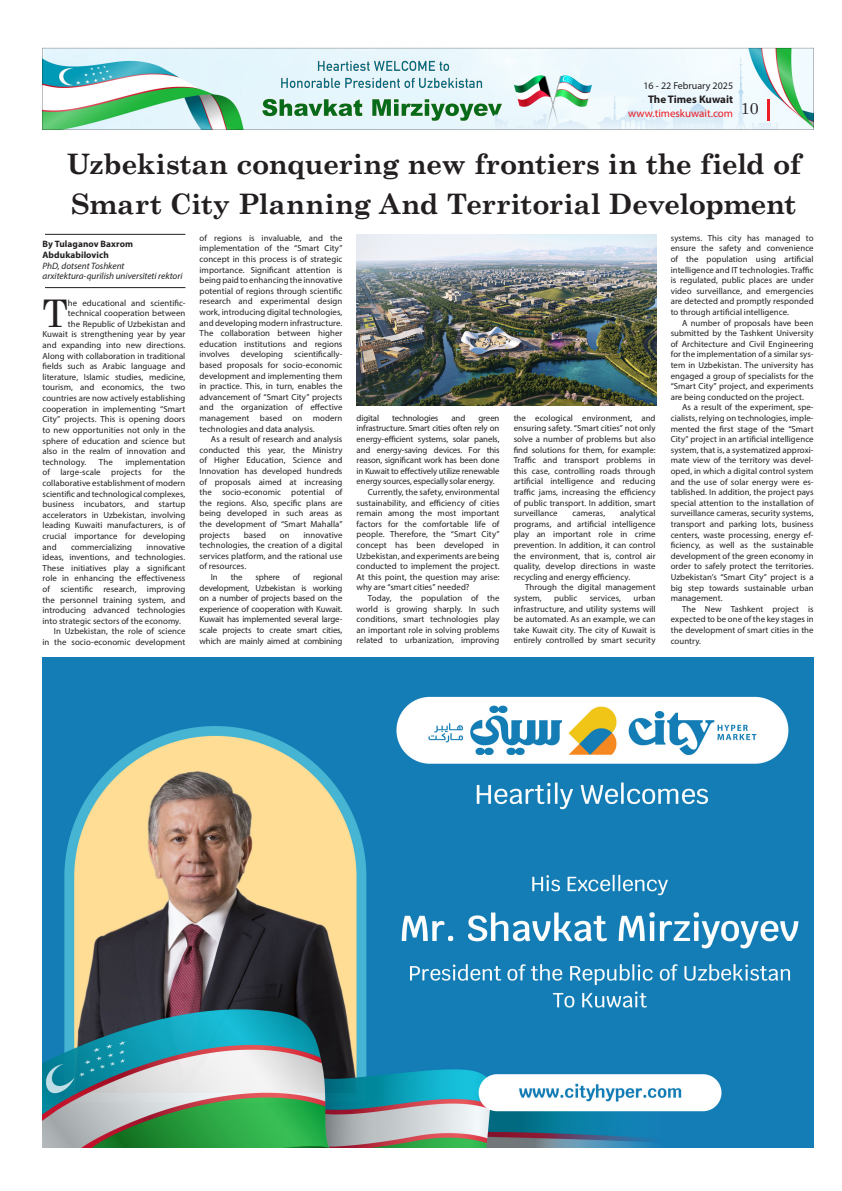
<style>
.page{position:relative;width:842px;height:1191px;background:#fff}
.page>*{position:absolute;margin:0;border:0;box-sizing:border-box;transform-origin:0 0}
.NewStyle_Text{font:38.2px "Century Schoolbook";color:#231f20}
.NewStyle_Text-2{font:700 28.2px "Century Schoolbook";letter-spacing:-.015em;color:#231f20}
.t1{font:16px "Century Schoolbook";color:#231f20}
.t2{font:11px "Myriad Pro";color:#ee1d23}
.t3{font:700 11px "Myriad Pro";color:#231f20}
.t4{font:10px "Myriad Pro";color:#231f20}
.NewStyle_Text-3{font:italic 9.2px "Myriad Pro";color:#231f20}
.NewStyle_Text-4{font:700 9.2px/10.8px "Myriad Pro";letter-spacing:.01em;color:#231f20}
.NewStyle_Text-5{font:8.8px/10.6px "Myriad Pro";letter-spacing:.005em;color:#231f20;text-align:justify}
.NewStyle_Text-6{font:8.8px "Myriad Pro";letter-spacing:-.015em;color:#231f20}
</style>
<div class="page">
<img style="left:43px;top:47px;width:771px;height:82px">
<img style="left:43px;top:657px;width:771px;height:490px">
<hr style="left:45px;top:234px;width:140px;height:1px;background:#231f20">
<hr style="left:45px;top:287px;width:140px;height:1px;background:#231f20">
<img style="left:357px;top:234px;width:300px;height:171px">
<hr style="left:767px;top:99px;width:3px;height:22px;background:#ee1d23">
<p class="t4" style="left:643px;top:79px;width:91px">16 - 22 February 2025</p>
<p class="t3" style="left:648px;top:92px;width:87px">The Times Kuwait</p>
<p class="t2" style="left:628px;top:106px;width:106px">www.timeskuwait.com</p>
<p class="t1" style="left:741px;top:98px;width:19px">10</p>
<p class="NewStyle_Text-2" style="left:67px;top:147px;width:735px">Uzbekistan conquering new frontiers in the field of</p>
<p class="NewStyle_Text-2" style="left:71px;top:187px;width:727px">Smart City Planning And Territorial Development</p>
<p class="NewStyle_Text-4" style="left:43px;top:238px;width:92px">By Tulaganov Baxrom<br>Abdukabilovich</p>
<p class="NewStyle_Text-3" style="left:43px;top:260px;width:83px">PhD, dotsent Toshkent</p>
<p class="NewStyle_Text-3" style="left:43px;top:271px;width:141px">arxitektura-qurilish universiteti rektori</p>
<p class="NewStyle_Text" style="left:43px;top:289px;width:27px">T</p>
<p class="NewStyle_Text-5" style="left:68px;top:297px;width:119px">he educational and scientific-</p>
<p class="NewStyle_Text-5" style="left:68px;top:308px;width:119px">technical cooperation between</p>
<p class="NewStyle_Text-5" style="left:68px;top:318px;width:119px">the Republic of Uzbekistan and</p>
<p class="NewStyle_Text-5" style="left:43px;top:329px;width:144px">Kuwait is strengthening year by year</p>
<p class="NewStyle_Text-5" style="left:43px;top:340px;width:144px">and expanding into new directions.</p>
<p class="NewStyle_Text-5" style="left:43px;top:350px;width:144px">Along with collaboration in traditional</p>
<p class="NewStyle_Text-5" style="left:43px;top:361px;width:144px">fields such as Arabic language and</p>
<p class="NewStyle_Text-5" style="left:43px;top:371px;width:144px">literature, Islamic studies, medicine,</p>
<p class="NewStyle_Text-5" style="left:43px;top:382px;width:144px">tourism, and economics, the two</p>
<p class="NewStyle_Text-5" style="left:43px;top:393px;width:144px">countries are now actively establishing</p>
<p class="NewStyle_Text-5" style="left:43px;top:403px;width:144px">cooperation in implementing “Smart</p>
<p class="NewStyle_Text-5" style="left:43px;top:414px;width:144px">City” projects. This is opening doors</p>
<p class="NewStyle_Text-5" style="left:43px;top:424px;width:144px">to new opportunities not only in the</p>
<p class="NewStyle_Text-5" style="left:43px;top:435px;width:144px">sphere of education and science but</p>
<p class="NewStyle_Text-5" style="left:43px;top:446px;width:144px">also in the realm of innovation and</p>
<p class="NewStyle_Text-5" style="left:43px;top:456px;width:45px">technology.</p>
<p class="NewStyle_Text-5" style="left:99px;top:456px;width:15px">The</p>
<p class="NewStyle_Text-5" style="left:43px;top:456px;width:144px;text-indent:83px">implementation of large-scale projects for the collaborative establishment of modern scientific and technological complexes, business incubators, and startup accelerators in Uzbekistan, involving leading Kuwaiti manufacturers, is of crucial importance for developing and</p>
<p class="NewStyle_Text-5" style="left:71px;top:541px;width:63px">commercializing</p>
<p class="NewStyle_Text-5" style="left:43px;top:541px;width:144px;text-indent:104px">innovative ideas, inventions, and technologies.<br>These initiatives play a significant role in enhancing the effectiveness of scientific research, improving the personnel training system, and introducing advanced technologies into strategic sectors of the economy.</p>
<p class="NewStyle_Text-5" style="left:43px;top:626px;width:144px;text-align:right">In Uzbekistan, the role of science<br>in the socio-economic development</p>
<p class="NewStyle_Text-5" style="left:200px;top:232px;width:144px">of regions is invaluable, and the implementation of the “Smart City” concept in this process is of strategic importance. Significant attention is being paid to enhancing the innovative potential of regions through scientific research and experimental design work, introducing digital technologies, and developing modern infrastructure.<br>The collaboration between higher education institutions and regions involves</p>
<p class="NewStyle_Text-5" style="left:200px;top:349px;width:144px;text-indent:95px">scientifically&shy;based proposals for socio-economic development and implementing them in practice. This, in turn, enables the advancement of “Smart City” projects and the organization of effective management based on modern technologies and data analysis.</p>
<p class="NewStyle_Text-5" style="left:200px;top:434px;width:144px;text-indent:11px">As a result of research and analysis conducted this year, the Ministry of Higher Education, Science and Innovation has developed hundreds of proposals aimed at increasing the socio-economic potential of the regions. Also, specific plans are being developed in such areas as the development of “Smart Mahalla” projects</p>
<p class="NewStyle_Text-5" style="left:241px;top:349px;width:44px">developing</p>
<p class="NewStyle_Text-5" style="left:244px;top:529px;width:24px">based</p>
<p class="NewStyle_Text-5" style="left:280px;top:529px;width:11px">on</p>
<p class="NewStyle_Text-5" style="left:200px;top:529px;width:144px;text-indent:104px">innovative technologies, the creation of a digital services platform, and the rational use of resources.</p>
<p class="NewStyle_Text-5" style="left:211px;top:571px;width:8px">In</p>
<p class="NewStyle_Text-5" style="left:231px;top:571px;width:13px">the</p>
<p class="NewStyle_Text-5" style="left:255px;top:571px;width:26px">sphere</p>
<p class="NewStyle_Text-5" style="left:293px;top:571px;width:9px">of</p>
<p class="NewStyle_Text-5" style="left:200px;top:571px;width:144px;text-indent:113px">regional development, Uzbekistan is working on a number of projects based on the experience of cooperation with Kuwait.<br>Kuwait has implemented several large&shy;scale projects to create smart cities, which are mainly aimed at combining</p>
<p class="NewStyle_Text-6" style="left:357px;top:412px;width:24px">digital</p>
<p class="NewStyle_Text-6" style="left:392px;top:412px;width:48px">technologies</p>
<p class="NewStyle_Text-5" style="left:452px;top:412px;width:15px">and</p>
<p class="NewStyle_Text-5" style="left:357px;top:412px;width:144px;text-indent:122px">green infrastructure. Smart cities often rely on energy-efficient systems, solar panels, and energy-saving devices. For this reason, significant work has been done in Kuwait to effectively utilize renewable energy sources, especially solar energy.</p>
<p class="NewStyle_Text-5" style="left:357px;top:486px;width:144px;text-indent:11px">Currently, the safety, environmental sustainability, and efficiency of cities remain among the most important factors for the comfortable life of people. Therefore, the “Smart City” concept has been developed in Uzbekistan, and experiments are being conducted to implement the project.<br>At this point, the question may arise: why are “smart cities” needed?</p>
<p class="NewStyle_Text-5" style="left:357px;top:592px;width:144px;text-indent:11px">Today, the population of the world is growing sharply. In such conditions, smart technologies play an important role in solving problems related to urbanization, improving</p>
<p class="NewStyle_Text-5" style="left:514px;top:412px;width:143px">the ecological environment, and ensuring safety. “Smart cities” not only solve a number of problems but also find solutions for them, for example:<br>Traffic and transport problems in this case, controlling roads through artificial intelligence and reducing traffic jams, increasing the efficiency of public transport. In addition, smart surveillance</p>
<p class="NewStyle_Text-5" style="left:514px;top:508px;width:143px;text-indent:106px">analytical programs, and artificial intelligence play an important role in crime prevention. In addition, it can control the environment, that is, control air quality, develop directions in waste recycling and energy efficiency.</p>
<p class="NewStyle_Text-5" style="left:514px;top:582px;width:143px;text-indent:11px">Through the digital management system,</p>
<p class="NewStyle_Text-5" style="left:572px;top:508px;width:34px">cameras,</p>
<p class="NewStyle_Text-5" style="left:514px;top:592px;width:143px;text-indent:120px">urban infrastructure, and utility systems will be automated. As an example, we can take Kuwait city. The city of Kuwait is entirely controlled by smart security</p>
<p class="NewStyle_Text-5" style="left:554px;top:592px;width:25px">public</p>
<p class="NewStyle_Text-5" style="left:590px;top:592px;width:33px">services,</p>
<p class="NewStyle_Text-5" style="left:671px;top:232px;width:144px">systems. This city has managed to ensure the safety and convenience of the population using artificial intelligence and IT technologies. Traffic is regulated, public places are under video surveillance, and emergencies are detected and promptly responded to through artificial intelligence.</p>
<p class="NewStyle_Text-5" style="left:671px;top:317px;width:144px;text-indent:11px">A number of proposals have been submitted by the Tashkent University of Architecture and Civil Engineering for the implementation of a similar sys&shy;tem in Uzbekistan. The university has engaged a group of specialists for the “Smart City” project, and experiments are being conducted on the project.</p>
<p class="NewStyle_Text-5" style="left:671px;top:402px;width:144px;text-indent:11px">As a result of the experiment, spe&shy;cialists, relying on technologies, imple&shy;mented the first stage of the “Smart City” project in an artificial intelligence system, that is, a systematized approxi&shy;mate view of the territory was devel&shy;oped, in which a digital control system and the use of solar energy were es&shy;tablished. In addition, the project pays special attention to the installation of surveillance cameras, security systems, transport and parking lots, business centers, waste processing, energy ef&shy;ficiency, as well as the sustainable development of the green economy in order to safely protect the territories.<br>Uzbekistan’s “Smart City” project is a big step towards sustainable urban management.</p>
<p class="NewStyle_Text-5" style="left:671px;top:603px;width:144px;text-indent:11px">The New Tashkent project is expected to be one of the key stages in the development of smart cities in the country.</p>
</div>
